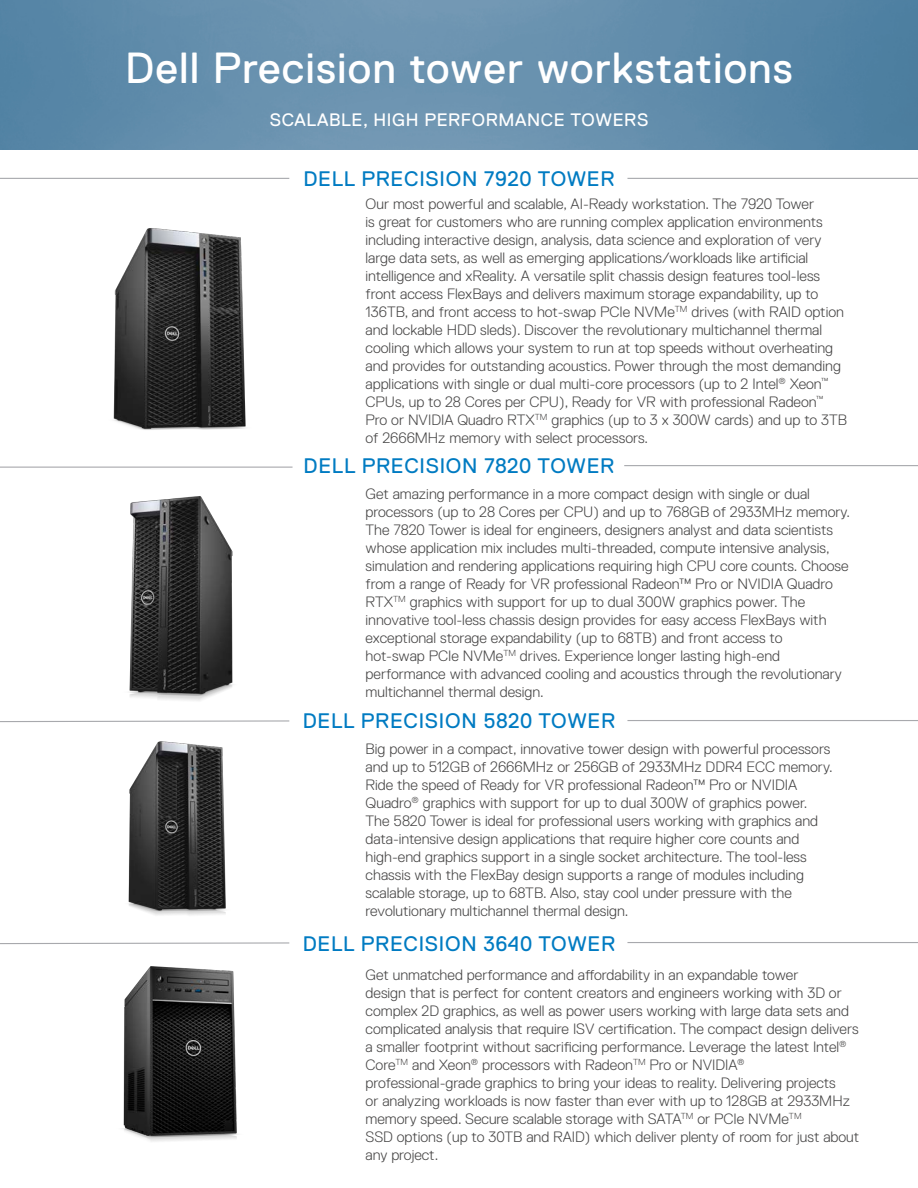
<style>
.page{position:relative;width:918px;height:1188px;background:#fff}
.page>*{position:absolute;margin:0;border:0;box-sizing:border-box;transform-origin:0 0}
.t1{font:43.5px "Dell Replica";letter-spacing:.025em;color:#fff}
.t2{font:21px "Dell Replica";letter-spacing:.035em;color:#007bc2}
.t3{font:18px "Dell Replica";letter-spacing:.035em;color:#fff}
.t4{font:300 15px/18px "Dell Replica";color:#454444}
</style>
<div class="page">
<hr style="left:0;top:178px;width:289px;height:1px;background:#a8a9ad">
<hr style="left:0;top:467px;width:293px;height:1px;background:#a8a9ad">
<svg style="left:0;top:720px;width:290px;height:3px"></svg>
<svg style="left:0;top:942px;width:290px;height:3px"></svg>
<hr style="left:627px;top:178px;width:291px;height:1px;background:#a8a9ad">
<hr style="left:624px;top:465px;width:294px;height:1px;background:#a8a9ad">
<hr style="left:627px;top:720px;width:291px;height:1px;background:#a8a9ad">
<hr style="left:627px;top:942px;width:291px;height:1px;background:#a8a9ad">
<img style="left:0;top:0;width:918px;height:150px">
<img style="left:113px;top:228px;width:133px;height:202px">
<img style="left:94px;top:496px;width:169px;height:227px">
<img style="left:85px;top:741px;width:187px;height:204px">
<img style="left:122px;top:966px;width:116px;height:176px">
<h1 class="t1" style="left:125px;top:44px;width:669px">Dell Precision tower workstations</h1>
<p class="t3" style="left:270px;top:110px;width:380px">SCALABLE, HIGH PERFORMANCE TOWERS</p>
<h2 class="t2" style="left:303px;top:167px;width:313px">DELL PRECISION 7920 TOWER</h2>
<p class="t4" style="left:366px;top:194px;width:483px">Our most powerful and scalable, AI-Ready workstation. The 7920 Tower<br>is great for customers who are running complex application environments including interactive design, analysis, data science and exploration of very large data sets, as well as emerging applications/workloads like artificial intelligence and xReality. A versatile split chassis design features tool-less front access FlexBays and delivers maximum storage expandability, up to 136TB, and front access to hot-swap PCIe NVMe<sup>TM</sup> drives (with RAID option and lockable HDD sleds). Discover the revolutionary multichannel thermal cooling which allows your system to run at top speeds without overheating and provides for outstanding acoustics. Power through the most demanding applications with single or dual multi-core processors (up to 2 Intel<sup>®</sup> Xeon<sup>™ </sup>CPUs, up to 28 Cores per CPU), Ready for VR with professional Radeon<sup>™ </sup>Pro or NVIDIA Quadro RTX<sup>TM</sup> graphics (up to 3 x 300W cards) and up to 3TB of 2666MHz memory with select processors.</p>
<h2 class="t2" style="left:304px;top:454px;width:312px">DELL PRECISION 7820 TOWER</h2>
<p class="t4" style="left:366px;top:485px;width:486px">Get amazing performance in a more compact design with single or dual processors (up to 28 Cores per CPU) and up to 768GB of 2933MHz memory.<br>The 7820 Tower is ideal for engineers, designers analyst and data scientists whose application mix includes multi-threaded, compute intensive analysis, simulation and rendering applications requiring high CPU core counts. Choose from a range of Ready for VR professional Radeon™ Pro or NVIDIA Quadro RTX<sup>TM</sup> graphics with support for up to dual 300W graphics power. The innovative tool-less chassis design provides for easy access FlexBays with exceptional storage expandability (up to 68TB) and front access to<br>hot-swap PCIe NVMe<sup>TM</sup> drives. Experience longer lasting high-end performance with advanced cooling and acoustics through the revolutionary multichannel thermal design.</p>
<h2 class="t2" style="left:303px;top:709px;width:314px">DELL PRECISION 5820 TOWER</h2>
<p class="t4" style="left:366px;top:740px;width:469px">Big power in a compact, innovative tower design with powerful processors and up to 512GB of 2666MHz or 256GB of 2933MHz DDR4 ECC memory.<br>Ride the speed of Ready for VR professional Radeon™ Pro or NVIDIA Quadro<sup>®</sup> graphics with support for up to dual 300W of graphics power.<br>The 5820 Tower is ideal for professional users working with graphics and data-intensive design applications that require higher core counts and high-end graphics support in a single socket architecture. The tool-less chassis with the FlexBay design supports a range of modules including scalable storage, up to 68TB. Also, stay cool under pressure with the revolutionary multichannel thermal design.</p>
<h2 class="t2" style="left:303px;top:932px;width:314px">DELL PRECISION 3640 TOWER</h2>
<p class="t4" style="left:366px;top:966px;width:495px">Get unmatched performance and affordability in an expandable tower<br>design that is perfect for content creators and engineers working with 3D or complex 2D graphics, as well as power users working with large data sets and complicated analysis that require ISV certification. The compact design delivers a smaller footprint without sacrificing performance. Leverage the latest Intel<sup>® </sup>Core<sup>TM</sup> and Xeon<sup>®</sup> processors with Radeon<sup>TM</sup> Pro or NVIDIA<sup>® </sup>professional-grade graphics to bring your ideas to reality. Delivering projects<br>or analyzing workloads is now faster than ever with up to 128GB at 2933MHz memory speed. Secure scalable storage with SATA<sup>TM</sup> or PCIe NVMe<sup>TM<br></sup>SSD options (up to 30TB and RAID) which deliver plenty of room for just about any project.</p>
</div>
